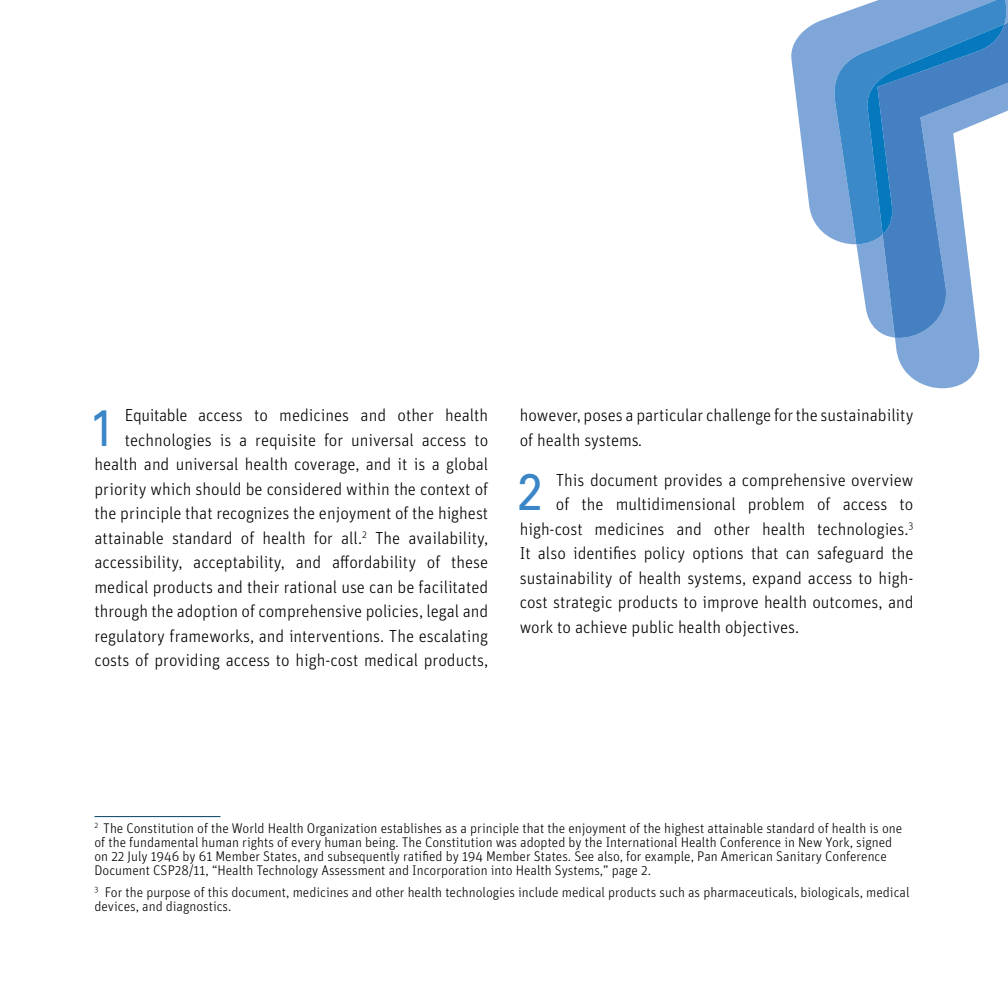
<style>
.page{position:relative;width:1008px;height:1008px;background:#fff}
.page>*{position:absolute;margin:0;border:0;box-sizing:border-box;transform-origin:0 0}
.Body_text_initial_ca{font:51.45px "Univers";color:#3a86c6;scale:.9 1}
.Body_text_initial_ca-2{font:300 17.5px/24.5px "Unit";color:#000;text-align:right}
.Footnote{font:300 14px/14px "Unit";color:#000}
.Footnote_2nd{font:300 14px/14px "Unit";color:#000}
.s1{font-style:italic}
</style>
<div class="page">
<hr style="left:94px;top:816px;width:126px;height:1px;background:#004062">
<svg style="left:895px;top:338px;width:85px;height:50px;fill:#7ea6d8"></svg>
<svg style="left:856px;top:244px;width:21px;height:86px;fill:#7ea6d8"></svg>
<svg style="left:877px;top:0;width:131px;height:338px"></svg>
<svg style="left:791px;top:15px;width:44px;height:225px;fill:#7ea6d8"></svg>
<svg style="left:835px;top:0;width:172px;height:244px;background:#6fa2d5"></svg>
<svg style="left:856px;top:0;width:149px;height:244px"></svg>
<p class="Body_text_initial_ca-2" style="left:94px;top:402px;width:395px">Equitable access to medicines and other health technologies is a requisite for universal access to health and universal health coverage, and it is a global priority which should be considered within the context of the principle that recognizes the enjoyment of the highest attainable standard of health for all.<sup>2</sup> The availability, accessibility, acceptability, and affordability of these medical products and their rational use can be facilitated through the adoption of comprehensive policies, legal and regulatory frameworks, and interventions. The escalating costs of providing access to high-cost medical products,</p>
<p class="Body_text_initial_ca-2" style="left:520px;top:402px;width:395px;text-align:left">however, poses a particular challenge for the sustainability of health systems<span class="s1">.</span></p>
<p class="Body_text_initial_ca" style="left:89px;top:397px;width:30px">1</p>
<p class="Body_text_initial_ca" style="left:517px;top:462px;width:30px">2</p>
<p class="Body_text_initial_ca-2" style="left:556px;top:467px;width:359px">This document provides a comprehensive overview</p>
<p class="Body_text_initial_ca-2" style="left:556px;top:492px;width:359px">of the multidimensional problem of access to</p>
<p class="Body_text_initial_ca-2" style="left:520px;top:516px;width:395px">high-cost medicines and other health technologies.<sup>3</sup></p>
<p class="Body_text_initial_ca-2" style="left:520px;top:541px;width:395px">It also identifies policy options that can safeguard the</p>
<p class="Body_text_initial_ca-2" style="left:520px;top:565px;width:395px">sustainability of health systems, expand access to high-</p>
<p class="Body_text_initial_ca-2" style="left:520px;top:590px;width:395px">cost strategic products to improve health outcomes, and</p>
<p class="Body_text_initial_ca-2" style="left:520px;top:614px;width:281px">work to achieve public health objectives.</p>
<p class="Footnote" style="left:94px;top:821px;width:809px"><sup>2</sup> The Constitution of the World Health Organization establishes as a principle that the enjoyment of the highest attainable standard of health is one of the fundamental human rights of every human being. The Constitution was adopted by the International Health Conference in New York, signed on 22 July 1946 by 61 Member States, and subsequently ratified by 194 Member States. See also, for example, Pan American Sanitary Conference Document CSP28/11, “Health Technology Assessment and Incorporation into Health Systems,” page 2.</p>
<p class="Footnote_2nd" style="left:94px;top:885px;width:817px"><sup>3</sup> For the purpose of this document, medicines and other health technologies include medical products such as pharmaceuticals, biologicals, medical devices, and diagnostics.</p>
</div>
